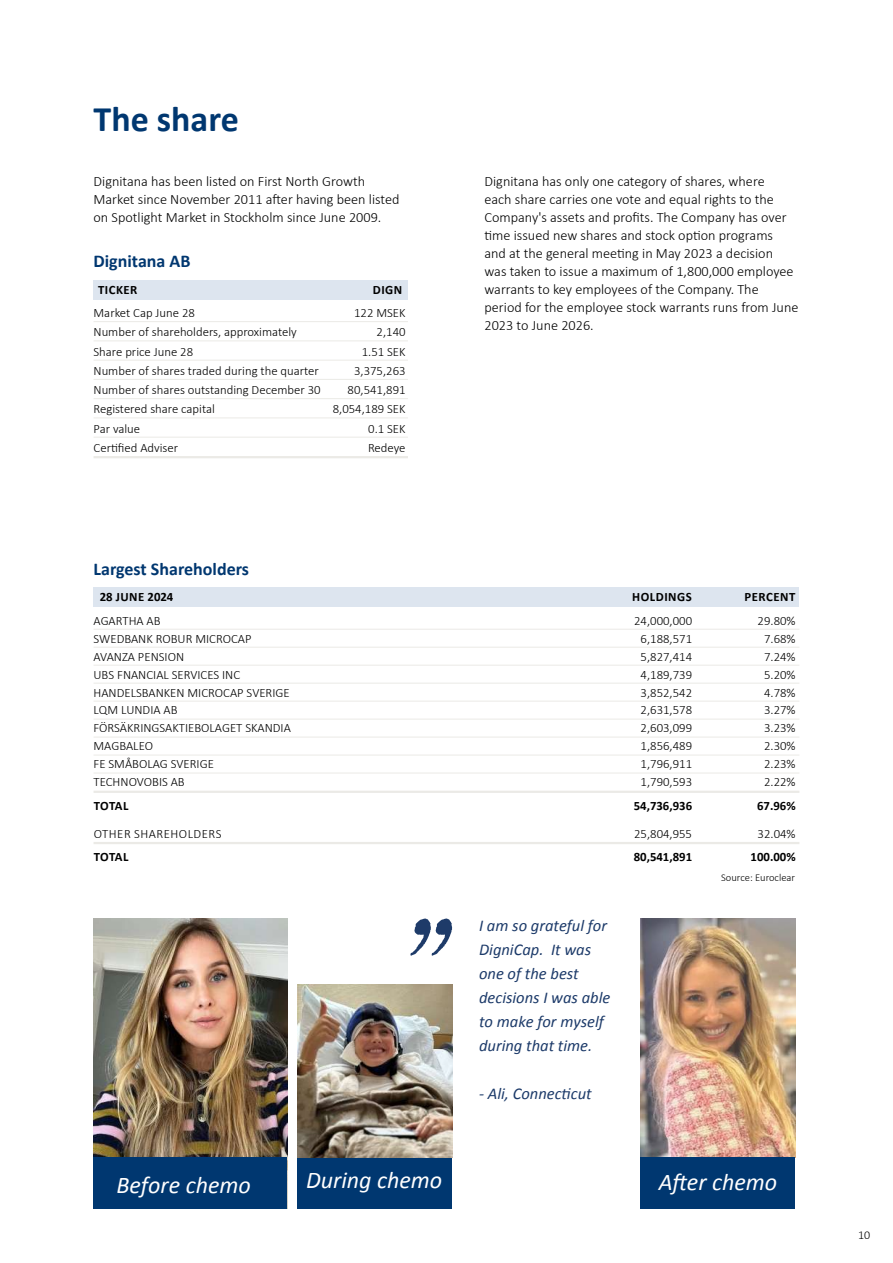
<style>
.page{position:relative;width:893px;height:1263px;background:#fff}
.page>*{position:absolute;margin:0;border:0;box-sizing:border-box;transform-origin:0 0}
.t1{font:700 36px "Calibri";color:#003770}
.t2{font:italic 24px "Calibri";color:#fff}
.t3{font:700 18px "Calibri";color:#003770}
.t4{font:italic 16.5px/24px "Calibri";color:#1c3a69}
.t5{font:300 14.25px/18px "Calibri";color:#000}
.t6{font:300 12.75px "Calibri";color:#000}
.t7{font:700 12.75px "Calibri";letter-spacing:.03em;color:#000}
.t8{font:300 12.75px "Calibri";letter-spacing:.04em;color:#000}
.t9{font:700 12.75px "Calibri";color:#000}
.t10{font:300 12px "Calibri";color:#000}
.t11{font:300 10.5px "Calibri";color:#000}
</style>
<div class="page">
<div style="left:94px;top:280px;width:314px;height:20px;background:#dde5ef"></div>
<hr style="left:94px;top:321px;width:314px;height:1px;background:#ebeae6">
<hr style="left:94px;top:340px;width:314px;height:1px;background:#ebeae6">
<hr style="left:94px;top:360px;width:314px;height:1px;background:#ebeae6">
<hr style="left:94px;top:379px;width:314px;height:1px;background:#ebeae6">
<hr style="left:94px;top:398px;width:314px;height:1px;background:#ebeae6">
<hr style="left:94px;top:417px;width:314px;height:1px;background:#ebeae6">
<hr style="left:94px;top:437px;width:314px;height:1px;background:#ebeae6">
<hr style="left:94px;top:456px;width:314px;height:2px;background:#ebeae6">
<div style="left:94px;top:587px;width:705px;height:20px;background:#dde5ef"></div>
<hr style="left:94px;top:629px;width:705px;height:1px;background:#ebeae6">
<hr style="left:94px;top:647px;width:705px;height:1px;background:#ebeae6">
<hr style="left:94px;top:665px;width:705px;height:1px;background:#ebeae6">
<hr style="left:94px;top:683px;width:705px;height:1px;background:#ebeae6">
<hr style="left:94px;top:701px;width:705px;height:1px;background:#ebeae6">
<hr style="left:94px;top:719px;width:705px;height:1px;background:#ebeae6">
<hr style="left:94px;top:737px;width:705px;height:1px;background:#ebeae6">
<hr style="left:94px;top:755px;width:705px;height:1px;background:#ebeae6">
<hr style="left:94px;top:773px;width:705px;height:1px;background:#ebeae6">
<hr style="left:94px;top:791px;width:705px;height:2px;background:#ebeae6">
<hr style="left:94px;top:842px;width:705px;height:2px;background:#ebeae6">
<img style="left:94px;top:918px;width:193px;height:240px">
<img style="left:641px;top:918px;width:154px;height:240px">
<div style="left:641px;top:1158px;width:154px;height:51px;background:#003770"></div>
<div style="left:94px;top:1158px;width:193px;height:51px;background:#003770"></div>
<div style="left:298px;top:1158px;width:154px;height:51px;background:#003770"></div>
<img style="left:298px;top:984px;width:154px;height:174px">
<svg style="left:410px;top:918px;width:42px;height:38px"></svg>
<h1 class="t1" style="left:94px;top:93px;width:147px">The share</h1>
<p class="t5" style="left:94px;top:172px;width:307px">Dignitana has been listed on First North Growth<br>Market since November 2011 after having been listed on Spotlight Market in Stockholm since June 2009.</p>
<h3 class="t3" style="left:94px;top:249px;width:98px">Dignitana AB</h3>
<p class="t7" style="left:98px;top:280px;width:41px">TICKER</p>
<p class="t7" style="left:373px;top:280px;width:31px">DIGN</p>
<p class="t6" style="left:94px;top:305px;width:103px">Market Cap June 28</p>
<p class="t6" style="left:354px;top:305px;width:53px">122 MSEK</p>
<p class="t6" style="left:94px;top:324px;width:205px">Number of shareholders, approximately</p>
<p class="t6" style="left:377px;top:324px;width:30px">2,140</p>
<p class="t6" style="left:94px;top:343px;width:101px">Share price June 28</p>
<p class="t6" style="left:362px;top:343px;width:45px">1.51 SEK</p>
<p class="t6" style="left:94px;top:363px;width:227px">Number of shares traded during the quarter</p>
<p class="t6" style="left:354px;top:363px;width:53px">3,375,263</p>
<p class="t6" style="left:94px;top:382px;width:229px">Number of shares outstanding December 30</p>
<p class="t6" style="left:348px;top:382px;width:59px">80,541,891</p>
<p class="t6" style="left:94px;top:401px;width:123px">Registered share capital</p>
<p class="t6" style="left:333px;top:401px;width:74px">8,054,189 SEK</p>
<p class="t6" style="left:94px;top:420px;width:48px">Par value</p>
<p class="t6" style="left:368px;top:420px;width:39px">0.1 SEK</p>
<p class="t6" style="left:94px;top:440px;width:86px">Certified Adviser</p>
<p class="t6" style="left:368px;top:440px;width:39px">Redeye</p>
<p class="t5" style="left:484px;top:172px;width:315px">Dignitana has only one category of shares, where<br>each share carries one vote and equal rights to the Company's assets and profits. The Company has over time issued new shares and stock option programs<br>and at the general meeting in May 2023 a decision was taken to issue a maximum of 1,800,000 employee warrants to key employees of the Company. The period for the employee stock warrants runs from June 2023 to June 2026.</p>
<h3 class="t3" style="left:94px;top:556px;width:157px">Largest Shareholders</h3>
<p class="t9" style="left:100px;top:588px;width:75px">28 JUNE 2024</p>
<p class="t7" style="left:632px;top:588px;width:61px">HOLDINGS</p>
<p class="t7" style="left:745px;top:588px;width:52px">PERCENT</p>
<p class="t6" style="left:94px;top:612px;width:69px">AGARTHA AB</p>
<p class="t6" style="left:634px;top:612px;width:59px">24,000,000</p>
<p class="t6" style="left:758px;top:612px;width:39px">29.80%</p>
<p class="t6" style="left:94px;top:630px;width:159px">SWEDBANK ROBUR MICROCAP</p>
<p class="t6" style="left:641px;top:630px;width:53px">6,188,571</p>
<p class="t6" style="left:764px;top:630px;width:33px">7.68%</p>
<p class="t6" style="left:94px;top:648px;width:92px">AVANZA PENSION</p>
<p class="t6" style="left:641px;top:648px;width:53px">5,827,414</p>
<p class="t6" style="left:764px;top:648px;width:33px">7.24%</p>
<p class="t6" style="left:94px;top:666px;width:148px">UBS FNANCIAL SERVICES INC</p>
<p class="t6" style="left:641px;top:666px;width:53px">4,189,739</p>
<p class="t6" style="left:764px;top:666px;width:33px">5.20%</p>
<p class="t6" style="left:94px;top:684px;width:198px">HANDELSBANKEN MICROCAP SVERIGE</p>
<p class="t6" style="left:641px;top:684px;width:53px">3,852,542</p>
<p class="t6" style="left:764px;top:684px;width:33px">4.78%</p>
<p class="t6" style="left:641px;top:702px;width:53px">2,631,578</p>
<p class="t6" style="left:764px;top:702px;width:33px">3.27%</p>
<p class="t6" style="left:94px;top:720px;width:199px">FÖRSÄKRINGSAKTIEBOLAGET SKANDIA</p>
<p class="t6" style="left:641px;top:720px;width:53px">2,603,099</p>
<p class="t6" style="left:764px;top:720px;width:33px">3.23%</p>
<p class="t6" style="left:94px;top:738px;width:61px">MAGBALEO</p>
<p class="t6" style="left:641px;top:738px;width:53px">1,856,489</p>
<p class="t6" style="left:764px;top:738px;width:33px">2.30%</p>
<p class="t6" style="left:94px;top:756px;width:122px">FE SMÅBOLAG SVERIGE</p>
<p class="t6" style="left:641px;top:756px;width:53px">1,796,911</p>
<p class="t6" style="left:764px;top:756px;width:33px">2.23%</p>
<p class="t6" style="left:94px;top:774px;width:93px">TECHNOVOBIS AB</p>
<p class="t6" style="left:641px;top:774px;width:53px">1,790,593</p>
<p class="t6" style="left:764px;top:774px;width:33px">2.22%</p>
<p class="t7" style="left:94px;top:797px;width:36px">TOTAL</p>
<p class="t7" style="left:634px;top:797px;width:60px">54,736,936</p>
<p class="t7" style="left:757px;top:797px;width:40px">67.96%</p>
<p class="t8" style="left:94px;top:825px;width:129px">OTHER SHAREHOLDERS</p>
<p class="t6" style="left:758px;top:825px;width:39px">32.04%</p>
<p class="t7" style="left:94px;top:848px;width:36px">TOTAL</p>
<p class="t7" style="left:634px;top:848px;width:60px">80,541,891</p>
<p class="t7" style="left:751px;top:848px;width:47px">100.00%</p>
<p class="t11" style="left:721px;top:871px;width:75px">Source: Euroclear</p>
<p class="t4" style="left:479px;top:913px;width:133px">I am so grateful for<br>DigniCap. It was one of the best decisions I was able to make for myself during that time.</p>
<p class="t4" style="left:479px;top:1081px;width:114px">- Ali, Connecticut</p>
<h2 class="t2" style="left:116px;top:1168px;width:136px">Before chemo</h2>
<h2 class="t2" style="left:306px;top:1163px;width:138px">During chemo</h2>
<h2 class="t2" style="left:659px;top:1165px;width:120px">After chemo</h2>
<p class="t10" style="left:858px;top:1228px;width:14px">10</p>
</div>
